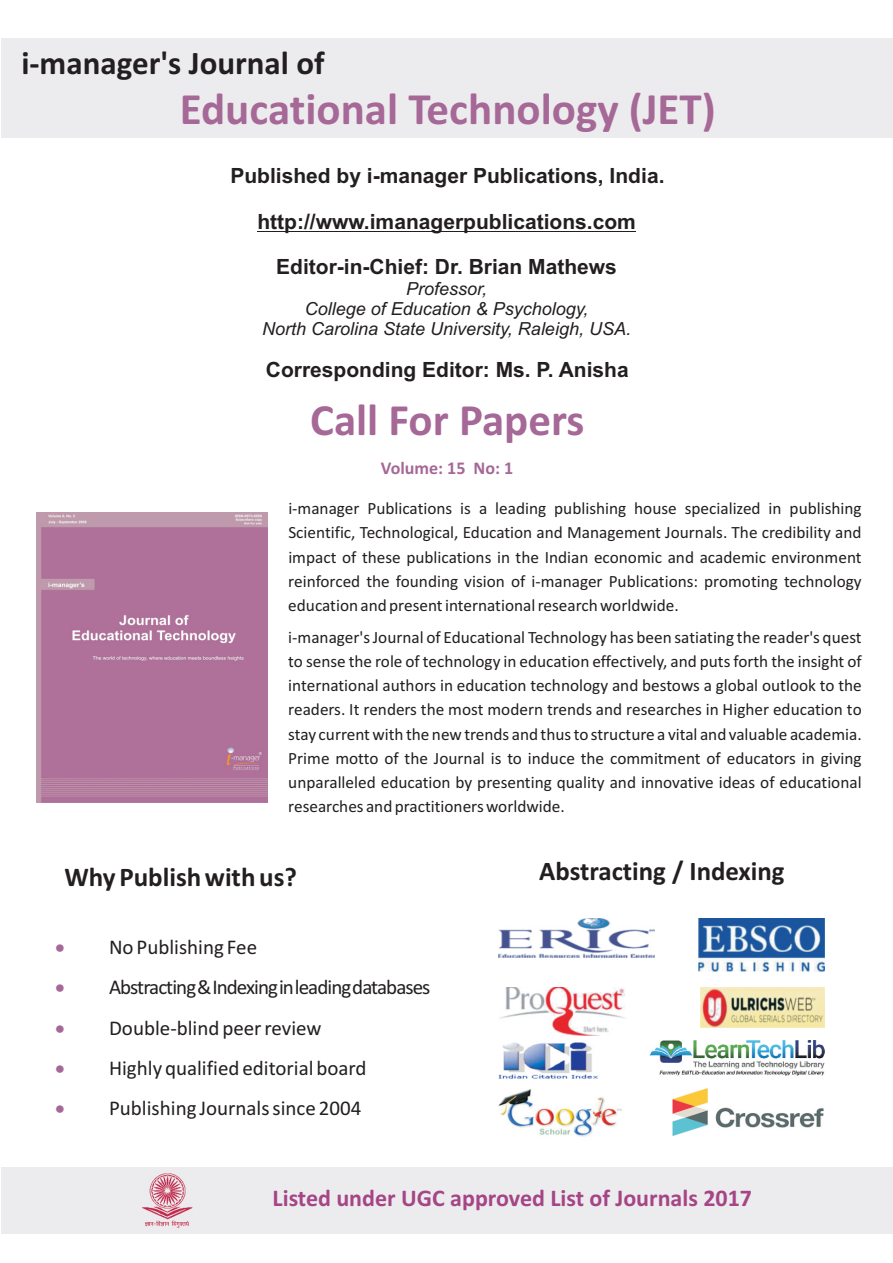
<style>
.page{position:relative;width:893px;height:1263px;background:#fff}
.page>*{position:absolute;margin:0;border:0;box-sizing:border-box;transform-origin:0 0}
.t1{font:700 45px "Calibri";color:#a56897}
.t2{font:700 33px "Calibri";color:#231f20}
.t3{font:700 27px "Calibri";color:#231f20}
.t4{font:700 26.85px "Calibri";color:#231f20}
.t5{font:700 24px "Calibri";color:#a54586}
.t6{font:700 21px/45.6px "Arial";color:#231f20;text-align:center}
.t7{font:21px/40.2px "Calibri";color:#231f20}
.t8{font:21px/40.2px "Symbol";color:#a56897;text-align:justify}
.t9{font:italic 18px/20.1px "Arial";color:#231f20;text-align:center}
.t10{font:700 18px "Calibri";color:#a56897}
.t11{font:17.25px/24.2px "Calibri";color:#231f20;text-align:justify}
</style>
<div class="page">
<div style="left:1px;top:1167px;width:891px;height:67px;background:#ecebed"></div>
<div style="left:1px;top:38px;width:891px;height:99px;background:#ecebed"></div>
<hr style="left:257px;top:231px;width:379px;height:1px;background:#231f20">
<img style="left:36px;top:513px;width:231px;height:289px">
<img style="left:142px;top:1173px;width:50px;height:54px">
<img style="left:499px;top:1089px;width:123px;height:48px">
<img style="left:672px;top:1088px;width:152px;height:47px">
<img style="left:649px;top:1041px;width:175px;height:35px">
<img style="left:499px;top:918px;width:155px;height:40px">
<img style="left:699px;top:918px;width:125px;height:53px">
<img style="left:499px;top:988px;width:126px;height:47px">
<img style="left:701px;top:988px;width:123px;height:40px">
<img style="left:499px;top:1042px;width:99px;height:37px">
<h2 class="t2" style="left:21px;top:50px;width:305px">i-manager's Journal of</h2>
<h1 class="t1" style="left:180px;top:90px;width:538px">Educational Technology (JET)</h1>
<p class="t6" style="left:230px;top:155px;width:436px">Published by i-manager Publications, India. http://www.imanagerpublications.com</p>
<p class="t6" style="left:276px;top:246px;width:342px">Editor-in-Chief: Dr. Brian Mathews</p>
<p class="t9" style="left:262px;top:280px;width:370px">Professor,<br>College of Education &amp; Psychology,<br>North Carolina State University, Raleigh, USA.</p>
<p class="t6" style="left:266px;top:349px;width:364px">Corresponding Editor: Ms. P. Anisha</p>
<h1 class="t1" style="left:310px;top:401px;width:276px">Call For Papers</h1>
<p class="t10" style="left:381px;top:460px;width:134px">Volume: 15 No: 1</p>
<p class="t11" style="left:288px;top:498px;width:575px">i-manager Publications is a leading publishing house specialized in publishing Scientific, Technological, Education and Management Journals. The credibility and impact of these publications in the Indian economic and academic environment reinforced the founding vision of i-manager Publications: promoting technology education and present international research worldwide.</p>
<p class="t11" style="left:288px;top:626px;width:575px">i-manager's Journal of Educational Technology has been satiating the reader's quest to sense the role of technology in education effectively, and puts forth the insight of international authors in education technology and bestows a global outlook to the readers. It renders the most modern trends and researches in Higher education to stay current with the new trends and thus to structure a vital and valuable academia.<br>Prime motto of the Journal is to induce the commitment of educators in giving unparalleled education by presenting quality and innovative ideas of educational researches and practitioners worldwide.</p>
<h3 class="t3" style="left:64px;top:866px;width:234px">Why Publish with us?</h3>
<h3 class="t4" style="left:539px;top:860px;width:247px">Abstracting / Indexing</h3>
<p class="t8" style="left:55px;top:929px;width:59px">• • • • •</p>
<p class="t7" style="left:109px;top:929px;width:323px">No Publishing Fee<br>Abstracting&amp;Indexinginleadingdatabases<br>Double-blind peer review<br>Highly qualified editorial board<br>Publishing Journals since 2004</p>
<h3 class="t5" style="left:273px;top:1188px;width:481px">Listed under UGC approved List of Journals 2017</h3>
</div>
